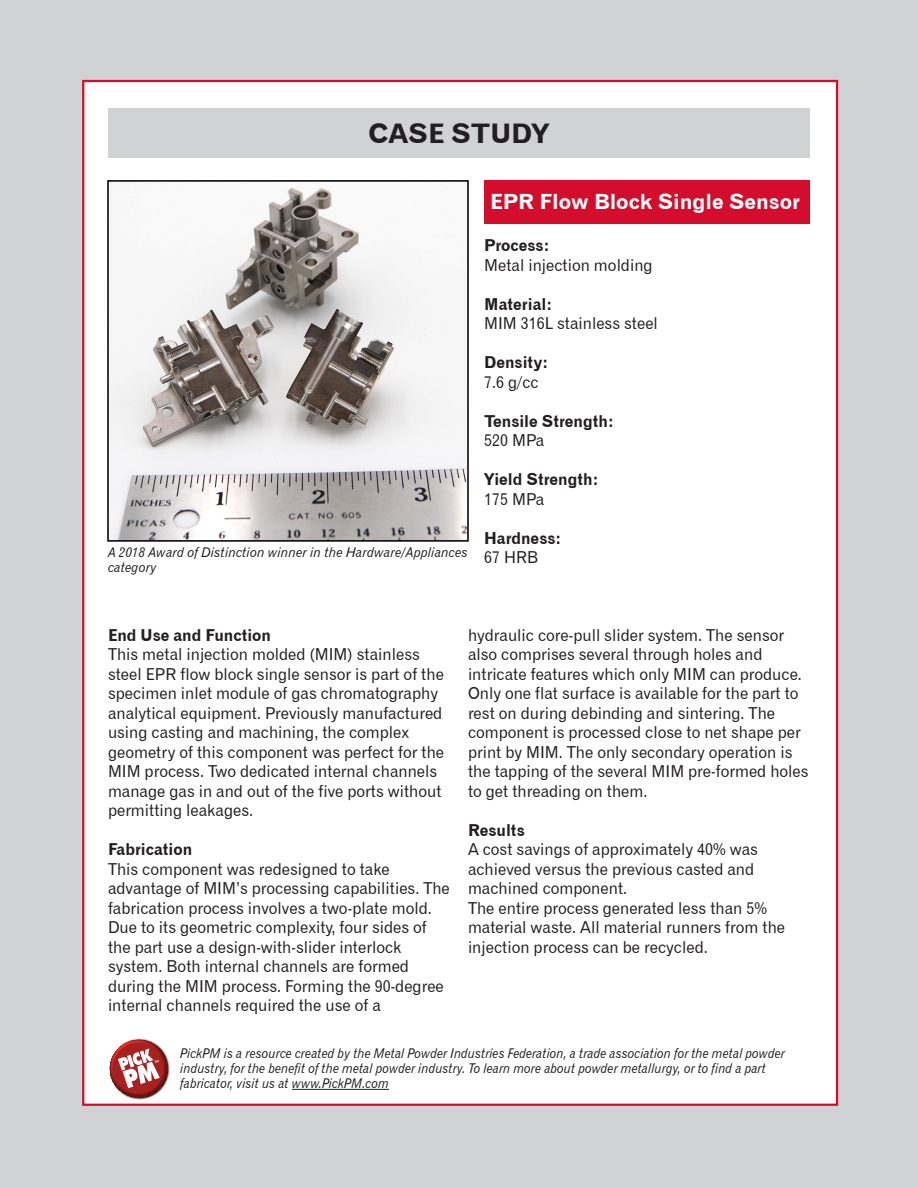
<style>
.page{position:relative;width:918px;height:1188px;background:#d1d2d4}
.page>*{position:absolute;margin:0;border:0;box-sizing:border-box;transform-origin:0 0}
.t1{font:27px "Gothic 720 BT Bold B";color:#231f20}
.t2{font:21px "Gothic 720 BT Bold B";color:#fff}
.t3{font:16.5px/19.5px "Gothic 720 BT Roman B";color:#231f20;scale:.95 1}
.t4{font:16.5px "Gothic 720 BT Bold B";color:#231f20;scale:.95 1}
.t5{font:13.5px/15px "Gothic 720 BT Italic B";color:#231f20;scale:.9 1}
.t6{font:13.5px/15px "Gothic 720 BT Italic B";color:#231f20;scale:.95 1}
</style>
<div class="page">
<div style="left:82px;top:80px;width:756px;height:1026px;background:#fff;border:2px solid #d30d2b"></div>
<div style="left:108px;top:108px;width:702px;height:50px;background:#d1d2d4"></div>
<hr style="left:292px;top:1089px;width:97px;height:1px;background:#231f20">
<img style="left:128px;top:1038px;width:23px;height:62px">
<svg style="left:109px;top:1040px;width:61px;height:57px"></svg>
<div style="left:484px;top:181px;width:326px;height:43px;background:#d30d2b"></div>
<img style="left:110px;top:187px;width:356px;height:352px">
<div style="left:107px;top:180px;width:362px;height:362px;border:2px solid #000"></div>
<p class="t1" style="left:369px;top:117px;width:182px">CASE STUDY</p>
<p class="t6" style="left:108px;top:544px;width:380px">A 2018 Award of Distinction winner in the Hardware/Appliances category</p>
<p class="t2" style="left:490px;top:189px;width:312px">EPR Flow Block Single Sensor</p>
<p class="t4" style="left:484px;top:235px;width:70px">Process:</p>
<p class="t3" style="left:484px;top:255px;width:179px">Metal injection molding</p>
<p class="t4" style="left:484px;top:294px;width:73px">Material:</p>
<p class="t3" style="left:484px;top:313px;width:184px">MIM 316L stainless steel</p>
<p class="t4" style="left:484px;top:352px;width:69px">Density:</p>
<p class="t3" style="left:484px;top:372px;width:59px">7.6 g/cc</p>
<p class="t4" style="left:484px;top:411px;width:138px">Tensile Strength:</p>
<p class="t3" style="left:484px;top:430px;width:65px">520 MPa</p>
<p class="t4" style="left:484px;top:469px;width:122px">Yield Strength:</p>
<p class="t3" style="left:484px;top:489px;width:65px">175 MPa</p>
<p class="t4" style="left:484px;top:528px;width:82px">Hardness:</p>
<p class="t3" style="left:484px;top:547px;width:58px">67 HRB</p>
<p class="t4" style="left:108px;top:625px;width:173px">End Use and Function</p>
<p class="t3" style="left:108px;top:644px;width:355px">This metal injection molded (MIM) stainless steel EPR flow block single sensor is part of the specimen inlet module of gas chromatography analytical equipment. Previously manufactured using casting and machining, the complex geometry of this component was perfect for the MIM process. Two dedicated internal channels manage gas in and out of the five ports without permitting leakages.</p>
<p class="t4" style="left:108px;top:839px;width:90px">Fabrication</p>
<p class="t3" style="left:108px;top:859px;width:361px">This component was redesigned to take advantage of MIM’s processing capabilities. The fabrication process involves a two-plate mold.<br>Due to its geometric complexity, four sides of the part use a design-with-slider interlock system. Both internal channels are formed during the MIM process. Forming the 90-degree internal channels required the use of a</p>
<p class="t3" style="left:468px;top:625px;width:360px">hydraulic core-pull slider system. The sensor also comprises several through holes and intricate features which only MIM can produce.<br>Only one flat surface is available for the part to rest on during debinding and sintering. The component is processed close to net shape per print by MIM. The only secondary operation is the tapping of the several MIM pre-formed holes to get threading on them.</p>
<p class="t4" style="left:468px;top:820px;width:61px">Results</p>
<p class="t3" style="left:468px;top:839px;width:307px">A cost savings of approximately 40% was achieved versus the previous casted and machined component.</p>
<p class="t3" style="left:468px;top:898px;width:335px">The entire process generated less than 5% material waste. All material runners from the injection process can be recycled.</p>
<p class="t5" style="left:180px;top:1046px;width:673px">PickPM is a resource created by the Metal Powder Industries Federation, a trade association for the metal powder industry, for the benefit of the metal powder industry. To learn more about powder metallurgy, or to find a part fabricator, visit us at www.PickPM.com</p>
</div>
